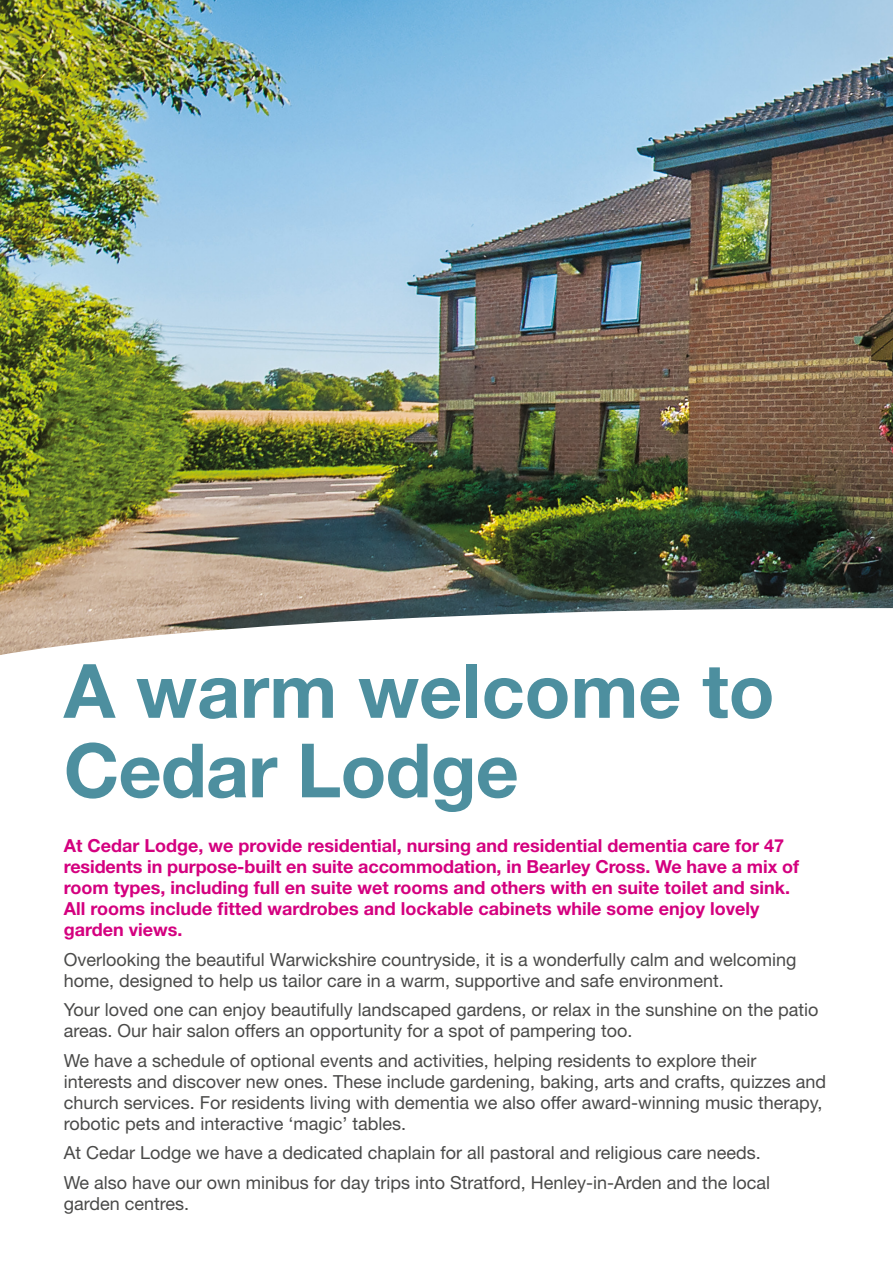
<style>
.page{position:relative;width:893px;height:1263px;background:#fff}
.page>*{position:absolute;margin:0;border:0;box-sizing:border-box;transform-origin:0 0}
.t1{font:700 75px/79.5px "Helvetica Neue";color:#4d8f9f}
.t2{font:18px/21px "Helvetica Neue";color:#4a4a49}
.t3{font:700 18px/21px "Helvetica Neue";color:#d4007f}
</style>
<div class="page">
<img style="left:0;top:0;width:893px;height:608px">
<svg style="left:0;top:608px;width:893px;height:47px"></svg>
<p class="t1" style="left:64px;top:650px;width:712px">A warm welcome to<br>Cedar Lodge</p>
<p class="t3" style="left:64px;top:835px;width:737px">At Cedar Lodge, we provide residential, nursing and residential dementia care for 47 residents in purpose-built en suite accommodation, in Bearley Cross. We have a mix of room types, including full en suite wet rooms and others with en suite toilet and sink.<br>All rooms include fitted wardrobes and lockable cabinets while some enjoy lovely garden views.</p>
<p class="t2" style="left:64px;top:949px;width:734px">Overlooking the beautiful Warwickshire countryside, it is a wonderfully calm and welcoming home, designed to help us tailor care in a warm, supportive and safe environment.</p>
<p class="t2" style="left:64px;top:999px;width:756px">Your loved one can enjoy beautifully landscaped gardens, or relax in the sunshine on the patio areas. Our hair salon offers an opportunity for a spot of pampering too.</p>
<p class="t2" style="left:64px;top:1050px;width:764px">We have a schedule of optional events and activities, helping residents to explore their interests and discover new ones. These include gardening, baking, arts and crafts, quizzes and church services. For residents living with dementia we also offer award-winning music therapy, robotic pets and interactive ‘magic’ tables.</p>
<p class="t2" style="left:64px;top:1142px;width:699px">At Cedar Lodge we have a dedicated chaplain for all pastoral and religious care needs.</p>
<p class="t2" style="left:64px;top:1172px;width:708px">We also have our own minibus for day trips into Stratford, Henley-in-Arden and the local garden centres.</p>
</div>
